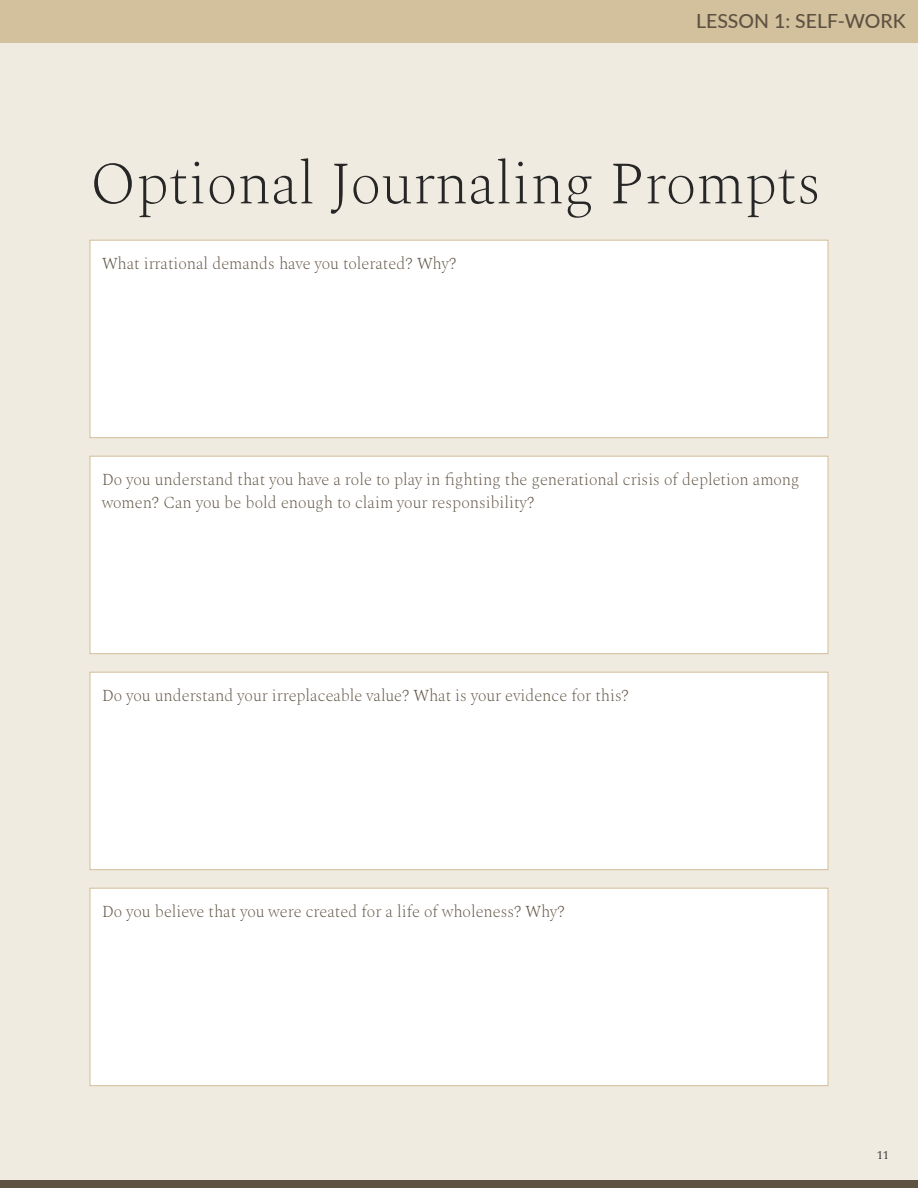
<style>
.page{position:relative;width:918px;height:1188px;background:#efebe0}
.page>*{position:absolute;margin:0;border:0;box-sizing:border-box;transform-origin:0 0}
.t1{font:200 60px "Spectral";color:#262626}
.t2{font:500 19.5px "Lato";color:#5e5242}
.t3{font:200 16.5px/22.5px "Spectral";color:#5e5242}
.t4{font:12px "Spectral";color:#383838}
</style>
<div class="page">
<div style="left:0;top:0;width:918px;height:43px;background:#d3c19d"></div>
<div style="left:0;top:1180px;width:918px;height:8px;background:#5e5242"></div>
<div style="left:89px;top:240px;width:740px;height:198px;background:#fff;border:1px solid #d3c19d"></div>
<div style="left:89px;top:456px;width:740px;height:198px;background:#fff;border:1px solid #d3c19d"></div>
<div style="left:89px;top:672px;width:740px;height:198px;background:#fff;border:1px solid #d3c19d"></div>
<div style="left:89px;top:888px;width:740px;height:198px;background:#fff;border:1px solid #d3c19d"></div>
<p class="t2" style="left:696px;top:7px;width:211px">LESSON 1: SELF-WORK</p>
<h1 class="t1" style="left:90px;top:140px;width:733px">Optional Journaling Prompts</h1>
<p class="t3" style="left:102px;top:251px;width:356px">What irrational demands have you tolerated? Why?</p>
<p class="t3" style="left:102px;top:467px;width:699px">Do you understand that you have a role to play in fighting the generational crisis of depletion among women? Can you be bold enough to claim your responsibility?</p>
<p class="t3" style="left:102px;top:683px;width:529px">Do you understand your irreplaceable value? What is your evidence for this?</p>
<p class="t3" style="left:102px;top:899px;width:465px">Do you believe that you were created for a life of wholeness? Why?</p>
<p class="t4" style="left:877px;top:1146px;width:13px">11</p>
</div>
